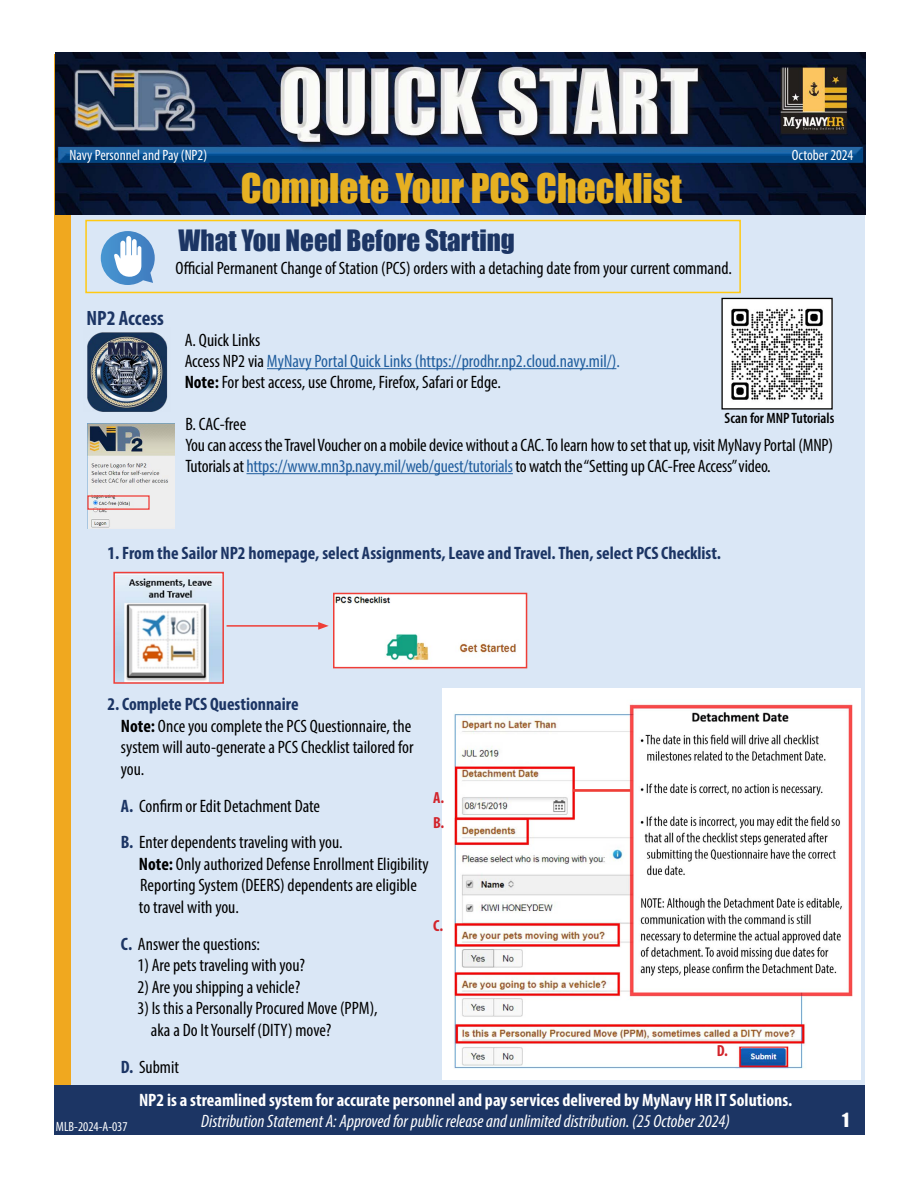
<style>
.page{position:relative;width:918px;height:1188px;background:#fff}
.page>*{position:absolute;margin:0;border:0;box-sizing:border-box;transform-origin:0 0}
.t1{font:37.5px "Impact";color:#e6b022}
.t2{font:27px "Impact";color:#1c3564}
.t3{font:700 condensed 20.85px "Myriad Pro";color:#1c3564}
.t4{font:condensed 18px/21.6px "Myriad Pro";color:#000}
.t5{font:700 condensed 18px "Myriad Pro";color:#fff}
.t6{font:italic condensed 18px "Myriad Pro";color:#fff}
.t7{font:700 condensed 18px "Myriad Pro";color:#1c3564}
.t8{font:18px "Impact";color:#fff}
.t9{font:700 condensed 16.05px/24.8px "Myriad Pro";color:#d2232a}
.t10{font:condensed 15px "Myriad Pro";color:#fff}
.t11{font:600 condensed 15px "Myriad Pro";color:#000}
.t12{font:condensed 13.5px "Myriad Pro";color:#fff}
.s1{color:#215e9e}
.s2{font-weight:700}
.s3{font-weight:700;color:#1c3564}
</style>
<div class="page">
<div style="left:54px;top:54px;width:810px;height:1051px;background:#dae7f6"></div>
<div style="left:54px;top:54px;width:17px;height:1049px;background:#f0a81f"></div>
<div style="left:54px;top:1086px;width:810px;height:49px;background:#1c3564"></div>
<div style="left:85px;top:220px;width:656px;height:73px;border:2px solid #ffc912"></div>
<svg style="left:101px;top:231px;width:54px;height:54px"></svg>
<img style="left:116px;top:575px;width:105px;height:106px">
<div style="left:113px;top:572px;width:111px;height:112px;border:2px solid #ef3e37"></div>
<hr style="left:227px;top:625px;width:94px;height:2px;background:#ef3e37">
<svg style="left:318px;top:622px;width:11px;height:8px"></svg>
<img style="left:336px;top:596px;width:188px;height:69px">
<div style="left:333px;top:593px;width:194px;height:75px;border:2px solid #ef3e37"></div>
<img style="left:443px;top:688px;width:417px;height:391px">
<hr style="left:573px;top:789px;width:57px;height:3px;background:#ef3e37">
<hr style="left:267px;top:368px;width:349px;height:1px;background:#215e9e">
<hr style="left:247px;top:473px;width:266px;height:1px;background:#215e9e">
<img style="left:87px;top:332px;width:81px;height:79px">
<img style="left:88px;top:423px;width:86px;height:106px">
<div style="left:87px;top:495px;width:63px;height:15px;border:1px solid #ef3e37"></div>
<img style="left:55px;top:52px;width:810px;height:162px">
<img style="left:723px;top:300px;width:108px;height:108px">
<p class="t10" style="left:70px;top:146px;width:139px">Navy Personnel and Pay (NP2)</p>
<p class="t10" style="left:792px;top:146px;width:63px">October 2024</p>
<h1 class="t1" style="left:241px;top:159px;width:443px">Complete Your PCS Checklist</h1>
<h2 class="t2" style="left:179px;top:220px;width:338px">What You Need Before Starting</h2>
<p class="t4" style="left:176px;top:257px;width:558px">Official Permanent Change of Station (PCS) orders with a detaching date from your current command.</p>
<p class="t3" style="left:86px;top:305px;width:79px">NP2 Access</p>
<p class="t4" style="left:185px;top:329px;width:437px;line-height:21px">A. Quick Links<br>Access NP2 via <span class="s1">MyNavy Portal Quick Links (https://prodhr.np2.cloud.navy.mil/).<br></span><span class="s2">Note:</span> For best access, use Chrome, Firefox, Safari or Edge.</p>
<p class="t4" style="left:185px;top:413px;width:649px;line-height:21px">B. CAC-free<br>You can access the Travel Voucher on a mobile device without a CAC. To learn how to set that up, visit MyNavy Portal (MNP)<br>Tutorials at <span class="s1">https://www.mn3p.navy.mil/web/guest/tutorials</span> to watch the “Setting up CAC-Free Access” video.</p>
<p class="t11" style="left:725px;top:409px;width:111px">Scan for MNP Tutorials</p>
<p class="t7" style="left:107px;top:542px;width:615px">1. From the Sailor NP2 homepage, select Assignments, Leave and Travel. Then, select PCS Checklist.</p>
<p class="t4" style="left:121px;top:693px;width:294px;text-indent:-14px"><span class="s3">2. Complete PCS Questionnaire<br></span><span class="s2">Note:</span> Once you complete the PCS Questionnaire, the system will auto-generate a PCS Checklist tailored for you.</p>
<p class="t4" style="left:121px;top:787px;width:223px;line-height:36.6px"><span class="s3">A.</span> Confirm or Edit Detachment Date<br><span class="s3">B.</span> Enter dependents traveling with you.</p>
<p class="t4" style="left:139px;top:853px;width:291px"><span class="s2">Note:</span> Only authorized Defense Enrollment Eligibility<br>Reporting System (DEERS) dependents are eligible to travel with you.</p>
<p class="t4" style="left:121px;top:933px;width:141px"><span class="s3">C.</span> Answer the questions:</p>
<p class="t4" style="left:137px;top:954px;width:169px">1) Are pets traveling with you?</p>
<p class="t4" style="left:137px;top:976px;width:164px">2) Are you shipping a vehicle?</p>
<p class="t4" style="left:151px;top:997px;width:228px;text-indent:-14px">3) Is this a Personally Procured Move (PPM), aka a Do It Yourself (DITY) move?</p>
<p class="t4" style="left:121px;top:1056px;width:60px"><span class="s3">D.</span> Submit</p>
<p class="t9" style="left:433px;top:785px;width:13px">A.<br>B.</p>
<p class="t9" style="left:433px;top:913px;width:12px">C.</p>
<p class="t9" style="left:717px;top:1038px;width:13px">D.</p>
<p class="t5" style="left:139px;top:1089px;width:655px">NP2 is a streamlined system for accurate personnel and pay services delivered by MyNavy HR IT Solutions.</p>
<p class="t12" style="left:56px;top:1119px;width:73px">MLB-2024-A-037</p>
<p class="t6" style="left:201px;top:1111px;width:530px">Distribution Statement A: Approved for public release and unlimited distribution. (25 October 2024)</p>
<p class="t8" style="left:842px;top:1106px;width:8px">1</p>
</div>
